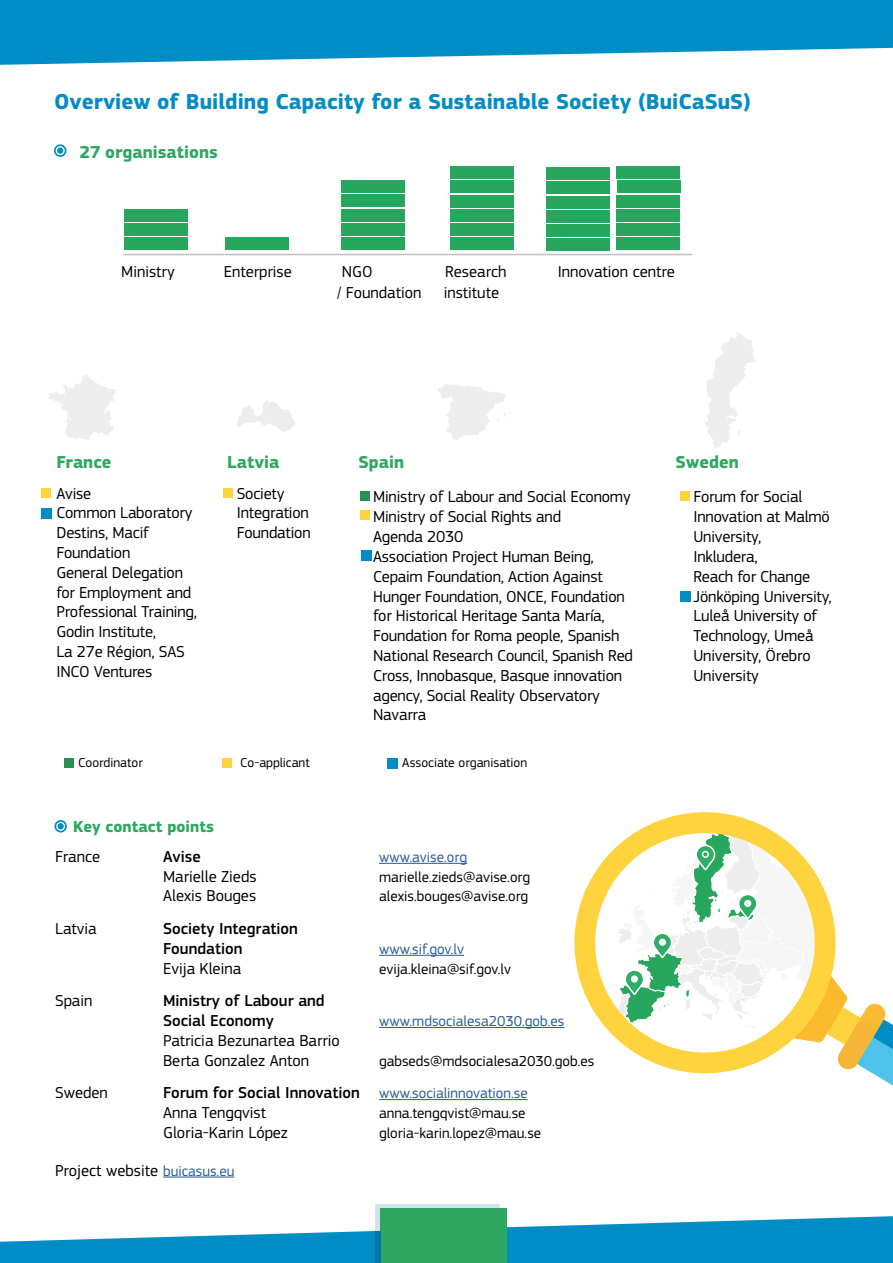
<style>
.page{position:relative;width:893px;height:1263px;background:#fff}
.page>*{position:absolute;margin:0;border:0;box-sizing:border-box;transform-origin:0 0}
.t1{font:700 22.5px "EC Square Sans Pro";color:#008cc5}
.t2{font:700 18px "EC Square Sans Pro";color:#2ea860}
.t3{font:16.5px/19.8px "EC Square Sans Pro";letter-spacing:-.01em;color:#000}
.t4{font:500 16.5px/19.8px "EC Square Sans Pro";color:#000}
.t5{font:700 16.5px "EC Square Sans Pro";color:#2ea860}
.t6{font:15px "EC Square Sans Pro";color:#000}
.t7{font:15px "EC Square Sans Pro";color:#275b9b}
.t8{font:13.5px "EC Square Sans Pro";color:#000}
.s1{font-weight:400;font-size:15px;color:#275b9b}
.s2{font-weight:400}
.s3{font-size:15px;color:#275b9b}
</style>
<div class="page">
<svg style="left:574px;top:812px;width:191px;height:226px"></svg>
<hr style="left:379px;top:863px;width:88px;height:1px;background:#275b9b">
<hr style="left:379px;top:955px;width:85px;height:1px;background:#275b9b">
<hr style="left:379px;top:1027px;width:185px;height:1px;background:#275b9b">
<hr style="left:379px;top:1099px;width:149px;height:1px;background:#275b9b">
<hr style="left:163px;top:1176px;width:71px;height:1px;background:#275b9b">
<svg style="left:0;top:0;width:893px;height:65px;background:#229bcc"></svg>
<svg style="left:0;top:1204px;width:893px;height:59px"></svg>
<div style="left:381px;top:1209px;width:126px;height:54px;background:#2ea860"></div>
<div style="left:375px;top:1231px;width:6px;height:32px;background:#0277a6"></div>
<svg style="left:54px;top:144px;width:12px;height:13px"></svg>
<div style="left:57px;top:147px;width:6px;height:7px;background:#008cc5;border-radius:50%"></div>
<div style="left:124px;top:238px;width:64px;height:12px;background:#27a75e"></div>
<div style="left:124px;top:223px;width:64px;height:13px;background:#27a75e"></div>
<div style="left:124px;top:209px;width:64px;height:12px;background:#27a75e"></div>
<div style="left:225px;top:238px;width:64px;height:12px;background:#27a75e"></div>
<div style="left:450px;top:238px;width:64px;height:12px;background:#27a75e"></div>
<div style="left:341px;top:238px;width:64px;height:12px;background:#27a75e"></div>
<div style="left:341px;top:223px;width:64px;height:13px;background:#27a75e"></div>
<div style="left:341px;top:209px;width:64px;height:12px;background:#27a75e"></div>
<hr style="left:124px;top:254px;width:568px;height:1px;background:#c0c0c0">
<svg style="left:54px;top:820px;width:13px;height:12px"></svg>
<svg style="left:616px;top:827px;width:277px;height:259px"></svg>
<div style="left:341px;top:195px;width:64px;height:12px;background:#27a75e"></div>
<div style="left:341px;top:181px;width:64px;height:12px;background:#27a75e"></div>
<div style="left:450px;top:223px;width:64px;height:13px;background:#27a75e"></div>
<div style="left:450px;top:209px;width:64px;height:12px;background:#27a75e"></div>
<div style="left:450px;top:195px;width:64px;height:12px;background:#27a75e"></div>
<div style="left:450px;top:181px;width:64px;height:12px;background:#27a75e"></div>
<div style="left:450px;top:166px;width:64px;height:13px;background:#27a75e"></div>
<div style="left:546px;top:239px;width:64px;height:12px;background:#27a75e"></div>
<div style="left:546px;top:225px;width:64px;height:12px;background:#27a75e"></div>
<div style="left:546px;top:210px;width:64px;height:13px;background:#27a75e"></div>
<div style="left:546px;top:196px;width:64px;height:13px;background:#27a75e"></div>
<div style="left:546px;top:182px;width:64px;height:12px;background:#27a75e"></div>
<div style="left:546px;top:167px;width:64px;height:13px;background:#27a75e"></div>
<div style="left:616px;top:238px;width:64px;height:12px;background:#27a75e"></div>
<div style="left:616px;top:223px;width:64px;height:13px;background:#27a75e"></div>
<div style="left:616px;top:209px;width:64px;height:12px;background:#27a75e"></div>
<div style="left:616px;top:195px;width:64px;height:12px;background:#27a75e"></div>
<div style="left:617px;top:181px;width:63px;height:12px;background:#27a75e"></div>
<div style="left:616px;top:166px;width:64px;height:13px;background:#27a75e"></div>
<svg style="left:237px;top:400px;width:58px;height:32px"></svg>
<svg style="left:438px;top:384px;width:73px;height:56px"></svg>
<svg style="left:705px;top:332px;width:51px;height:116px"></svg>
<svg style="left:48px;top:375px;width:67px;height:65px"></svg>
<div style="left:41px;top:489px;width:10px;height:9px;background:#fed33d"></div>
<div style="left:224px;top:489px;width:9px;height:9px;background:#fed33d"></div>
<div style="left:360px;top:511px;width:10px;height:9px;background:#fed33d"></div>
<div style="left:223px;top:758px;width:9px;height:9px;background:#fed33d"></div>
<div style="left:360px;top:491px;width:10px;height:9px;background:#2a9052"></div>
<div style="left:64px;top:758px;width:9px;height:9px;background:#2a9052"></div>
<div style="left:680px;top:491px;width:9px;height:9px;background:#fed33d"></div>
<div style="left:41px;top:508px;width:11px;height:10px;background:#008cc6"></div>
<div style="left:361px;top:550px;width:10px;height:11px;background:#008cc6"></div>
<div style="left:387px;top:758px;width:10px;height:10px;background:#008cc6"></div>
<div style="left:680px;top:591px;width:10px;height:10px;background:#008cc6"></div>
<h1 class="t1" style="left:54px;top:88px;width:698px">Overview of Building Capacity for a Sustainable Society (BuiCaSuS)</h1>
<p class="t2" style="left:80px;top:141px;width:140px">27 organisations</p>
<p class="t3" style="left:121px;top:261px;width:55px">Ministry</p>
<p class="t3" style="left:224px;top:261px;width:70px">Enterprise</p>
<p class="t3" style="left:342px;top:261px;width:32px">NGO</p>
<p class="t3" style="left:445px;top:261px;width:63px">Research</p>
<p class="t3" style="left:558px;top:261px;width:119px">Innovation centre</p>
<p class="t3" style="left:337px;top:282px;width:86px">/ Foundation</p>
<p class="t3" style="left:444px;top:282px;width:57px">institute</p>
<p class="t2" style="left:56px;top:451px;width:57px">France</p>
<p class="t3" style="left:56px;top:483px;width:142px">Avise<br>Common Laboratory<br>Destins, Macif<br>Foundation<br>General Delegation for Employment and<br>Professional Training,<br>Godin Institute,<br>La 27e Région, SAS<br>INCO Ventures</p>
<p class="t2" style="left:227px;top:451px;width:54px">Latvia</p>
<p class="t2" style="left:358px;top:451px;width:47px">Spain</p>
<p class="t2" style="left:675px;top:451px;width:65px">Sweden</p>
<p class="t3" style="left:237px;top:483px;width:76px">Society<br>Integration<br>Foundation</p>
<p class="t3" style="left:373px;top:487px;width:261px">Ministry of Labour and Social Economy<br>Ministry of Social Rights and<br>Agenda 2030<br>Association Project Human Being,<br>Cepaim Foundation, Action Against<br>Hunger Foundation, ONCE, Foundation for Historical Heritage Santa María,<br>Foundation for Roma people, Spanish<br>National Research Council, Spanish Red<br>Cross, Innobasque, Basque innovation agency, Social Reality Observatory<br>Navarra</p>
<p class="t3" style="left:693px;top:487px;width:140px">Forum for Social<br>Innovation at Malmö<br>University,<br>Inkludera,<br>Reach for Change<br>Jönköping University,<br>Luleå University of<br>Technology, Umeå<br>University, Örebro<br>University</p>
<p class="t8" style="left:78px;top:755px;width:66px">Coordinator</p>
<p class="t8" style="left:240px;top:755px;width:71px">Co-applicant</p>
<p class="t8" style="left:402px;top:755px;width:126px">Associate organisation</p>
<p class="t5" style="left:73px;top:817px;width:143px">Key contact points</p>
<p class="t3" style="left:55px;top:846px;width:47px">France</p>
<p class="t4" style="left:163px;top:847px;width:39px">Avise</p>
<p class="t7" style="left:379px;top:848px;width:89px">www.avise.org</p>
<p class="t3" style="left:163px;top:866px;width:95px">Marielle Zieds</p>
<p class="t6" style="left:379px;top:868px;width:153px">marielle.zieds@avise.org</p>
<p class="t3" style="left:163px;top:886px;width:95px">Alexis Bouges</p>
<p class="t6" style="left:379px;top:888px;width:151px">alexis.bouges@avise.org</p>
<p class="t3" style="left:55px;top:919px;width:43px">Latvia</p>
<p class="t4" style="left:163px;top:919px;width:136px">Society Integration<br>Foundation</p>
<p class="t7" style="left:379px;top:940px;width:87px">www.sif.gov.lv</p>
<p class="t3" style="left:163px;top:958px;width:80px">Evija Kleina</p>
<p class="t6" style="left:379px;top:960px;width:134px">evija.kleina@sif.gov.lv</p>
<p class="t3" style="left:55px;top:991px;width:39px">Spain</p>
<p class="t4" style="left:163px;top:991px;width:163px">Ministry of Labour and<br>Social Economy</p>
<p class="t3" style="left:163px;top:1030px;width:178px">Patricia Bezunartea Barrio<br>Berta Gonzalez Anton</p>
<p class="t7" style="left:379px;top:1012px;width:187px">www.mdsocialesa2030.gob.es</p>
<p class="t6" style="left:379px;top:1052px;width:217px">gabseds@mdsocialesa2030.gob.es</p>
<p class="t3" style="left:55px;top:1083px;width:54px">Sweden</p>
<p class="t4" style="left:163px;top:1083px;width:366px">Forum for Social Innovation <span class="s1">www.socialinnovation.se<br></span><span class="s2">Anna Tengqvist</span></p>
<p class="t6" style="left:379px;top:1104px;width:148px">anna.tengqvist@mau.se</p>
<p class="t3" style="left:163px;top:1122px;width:127px">Gloria-Karin López</p>
<p class="t6" style="left:379px;top:1124px;width:164px">gloria-karin.lopez@mau.se</p>
<p class="t3" style="left:55px;top:1160px;width:181px">Project website <span class="s3">buicasus.eu</span></p>
</div>
